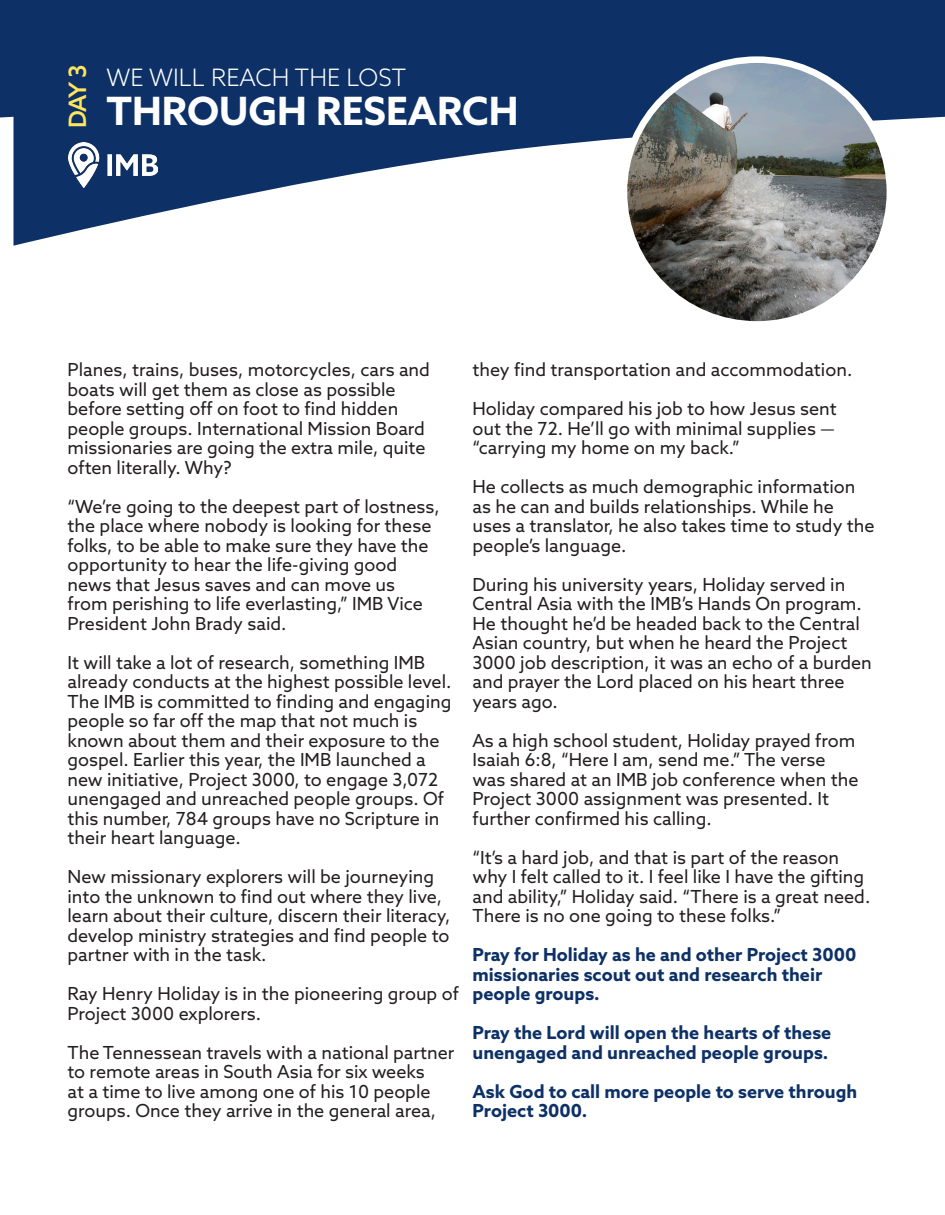
<style>
.page{position:relative;width:945px;height:1215px;background:#fff}
.page>*{position:absolute;margin:0;border:0;box-sizing:border-box;transform-origin:0 0}
.t1{font:700 39px "Azo Sans";color:#fff}
.t2{font:300 24px "Azo Sans";color:#fff}
.t3{font:500 24px "Azo Sans";color:#ffe55e}
.t4{font:18px/19.5px "Azo Sans";color:#231f20}
.t5{font:700 18px/19.5px "Azo Sans";color:#0d3166}
</style>
<div class="page">
<svg style="left:0;top:0;width:14px;height:246px"></svg>
<svg style="left:14px;top:0;width:931px;height:246px;fill:#0d3166"></svg>
<img style="left:68px;top:142px;width:90px;height:45px">
<img style="left:624px;top:60px;width:266px;height:260px">
<div style="left:621px;top:56px;width:272px;height:272px;border:7px solid #fff;border-radius:50%"></div>
<p class="t3" style="left:62px;top:128px;width:65px;rotate:-90deg">DAY 3</p>
<p class="t2" style="left:106px;top:62px;width:301px">WE WILL REACH THE LOST</p>
<p class="t1" style="left:106px;top:85px;width:413px">THROUGH RESEARCH</p>
<p class="t4" style="left:68px;top:360px;width:364px">Planes, trains, buses, motorcycles, cars and boats will get them as close as possible before setting off on foot to find hidden people groups. International Mission Board missionaries are going the extra mile, quite often literally. Why?</p>
<p class="t4" style="left:68px;top:496px;width:374px">“We’re going to the deepest part of lostness, the place where nobody is looking for these folks, to be able to make sure they have the opportunity to hear the life-giving good news that Jesus saves and can move us from perishing to life everlasting,” IMB Vice President John Brady said.</p>
<p class="t4" style="left:68px;top:652px;width:386px">It will take a lot of research, something IMB already conducts at the highest possible level.<br>The IMB is committed to finding and engaging people so far off the map that not much is known about them and their exposure to the gospel. Earlier this year, the IMB launched a new initiative, Project 3000, to engage 3,072 unengaged and unreached people groups. Of this number, 784 groups have no Scripture in their heart language.</p>
<p class="t4" style="left:68px;top:867px;width:384px">New missionary explorers will be journeying into the unknown to find out where they live, learn about their culture, discern their literacy, develop ministry strategies and find people to partner with in the task.</p>
<p class="t4" style="left:68px;top:984px;width:393px">Ray Henry Holiday is in the pioneering group of<br>Project 3000 explorers.</p>
<p class="t4" style="left:68px;top:1042px;width:389px">The Tennessean travels with a national partner to remote areas in South Asia for six weeks<br>at a time to live among one of his 10 people groups. Once they arrive in the general area,</p>
<p class="t4" style="left:472px;top:360px;width:381px">they find transportation and accommodation.</p>
<p class="t4" style="left:472px;top:399px;width:366px">Holiday compared his job to how Jesus sent out the 72. He’ll go with minimal supplies — “carrying my home on my back.”</p>
<p class="t4" style="left:472px;top:477px;width:404px">He collects as much demographic information as he can and builds relationships. While he uses a translator, he also takes time to study the people’s language.</p>
<p class="t4" style="left:472px;top:574px;width:401px">During his university years, Holiday served in Central Asia with the IMB’s Hands On program.<br>He thought he’d be headed back to the Central Asian country, but when he heard the Project 3000 job description, it was an echo of a burden and prayer the Lord placed on his heart three years ago.</p>
<p class="t4" style="left:472px;top:730px;width:388px">As a high school student, Holiday prayed from Isaiah 6:8, “Here I am, send me.” The verse was shared at an IMB job conference when the Project 3000 assignment was presented. It further confirmed his calling.</p>
<p class="t4" style="left:472px;top:847px;width:399px">“It’s a hard job, and that is part of the reason why I felt called to it. I feel like I have the gifting and ability,” Holiday said. “There is a great need.<br>There is no one going to these folks.”</p>
<p class="t5" style="left:472px;top:945px;width:385px">Pray for Holiday as he and other Project 3000 missionaries scout out and research their people groups.</p>
<p class="t5" style="left:472px;top:1023px;width:360px">Pray the Lord will open the hearts of these unengaged and unreached people groups.</p>
<p class="t5" style="left:472px;top:1081px;width:386px">Ask God to call more people to serve through<br>Project 3000.</p>
</div>
